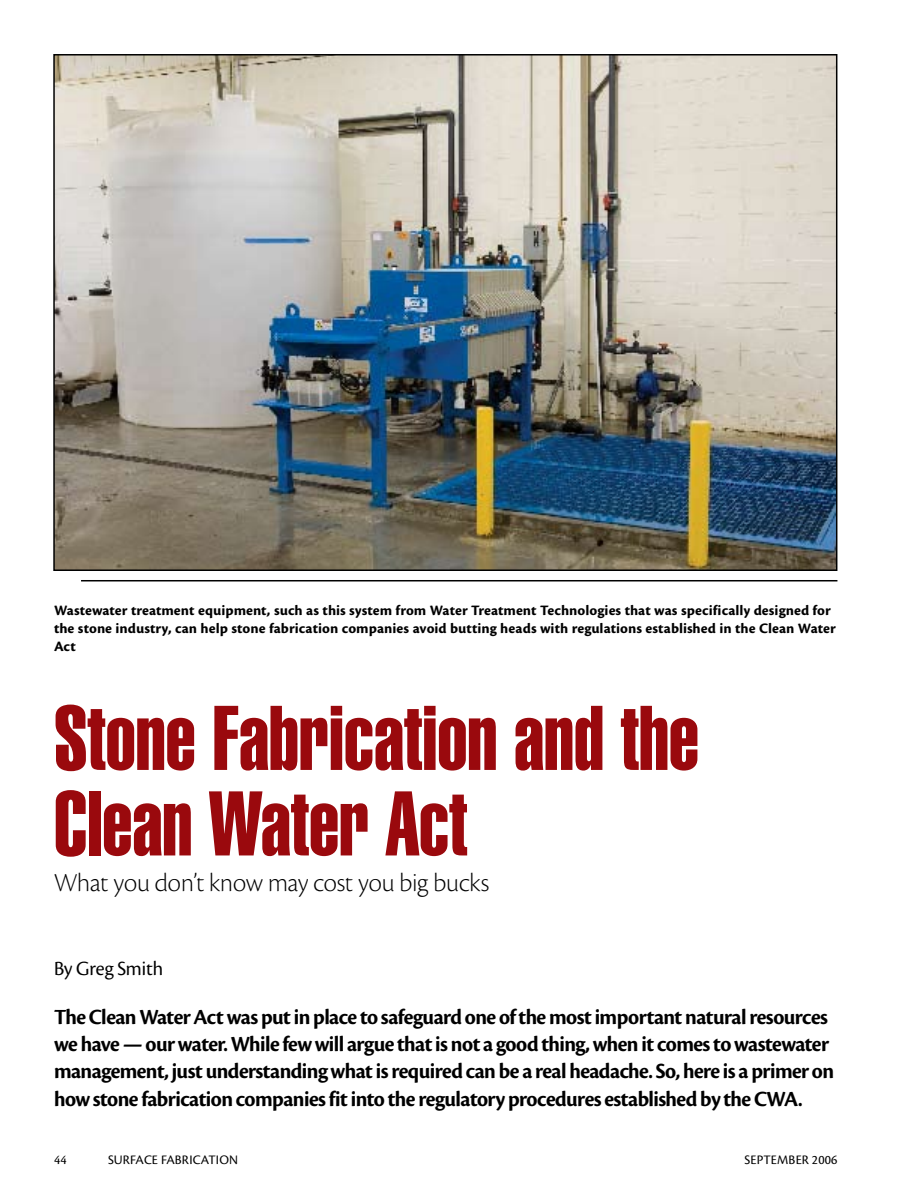
<style>
.page{position:relative;width:905px;height:1202px;background:#fff}
.page>*{position:absolute;margin:0;border:0;box-sizing:border-box;transform-origin:0 0}
.t1{font:90px/85.5px "Helvetica LT Std Extra Comp";color:#9a090d}
.t2{font:27px "Cronos Pro Lt Disp";color:#000}
.t3{font:22.5px/27px "Cronos Pro Bold Disp";letter-spacing:-.025em;color:#000}
.t4{font:21px "Cronos Pro Disp";letter-spacing:-.005em;color:#000}
.t5{font:15px/18px "Cronos Pro Bold Capt";letter-spacing:.005em;color:#000}
.t6{font:13.5px "Cronos Pro";letter-spacing:.01em;color:#000}
</style>
<div class="page">
<hr style="left:81px;top:580px;width:756px;height:1px;background:#000">
<img style="left:56px;top:57px;width:778px;height:511px">
<p class="t5" style="left:54px;top:601px;width:783px">Wastewater treatment equipment, such as this system from Water Treatment Technologies that was specifically designed for the stone industry, can help stone fabrication companies avoid butting heads with regulations established in the Clean Water<br>Act</p>
<h1 class="t1" style="left:54px;top:695px;width:646px">Stone Fabrication and the<br>Clean Water Act</h1>
<p class="t2" style="left:54px;top:866px;width:436px">What you don’t know may cost you big bucks</p>
<p class="t4" style="left:54px;top:956px;width:111px">By Greg Smith</p>
<p class="t3" style="left:54px;top:1004px;width:781px">The Clean Water Act was put in place to safeguard one of the most important natural resources we have — our water. While few will argue that is not a good thing, when it comes to wastewater management, just understanding what is required can be a real headache. So, here is a primer on how stone fabrication companies fit into the regulatory procedures established by the CWA.</p>
<p class="t6" style="left:54px;top:1151px;width:14px">44</p>
<p class="t6" style="left:108px;top:1151px;width:132px">SURFACE FABRICATION</p>
<p class="t6" style="left:744px;top:1151px;width:94px">SEPTEMBER 2006</p>
</div>
